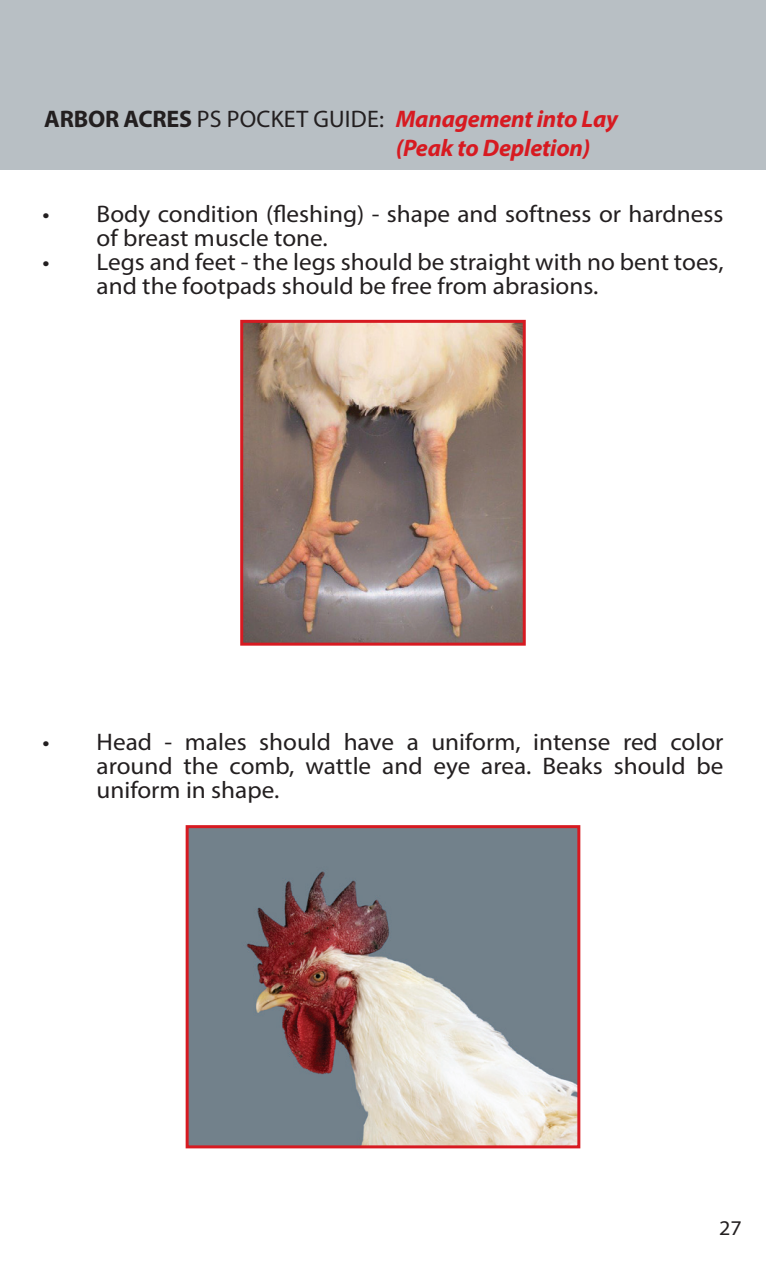
<style>
.page{position:relative;width:766px;height:1276px;background:#fff}
.page>*{position:absolute;margin:0;border:0;box-sizing:border-box;transform-origin:0 0}
.t1{font:24px/24px "Myriad Pro";color:#231f20;scale:1.05 1}
.t2{font:italic 700 24px/28.8px "Myriad Pro";letter-spacing:-.01em;color:#d71a21}
.t3{font:24px "Myriad Pro";color:#231f20}
.t4{font:21px "Myriad Pro";color:#231f20;scale:1.05 1}
.s1{font-weight:700}
</style>
<div class="page">
<div style="left:0;top:0;width:765px;height:170px;background:#b8bfc4"></div>
<img style="left:244px;top:324px;width:277px;height:317px">
<div style="left:240px;top:320px;width:285px;height:325px;border:3px solid #d71a21"></div>
<img style="left:189px;top:829px;width:387px;height:315px">
<div style="left:185px;top:825px;width:395px;height:323px;border:3px solid #d71a21"></div>
<p class="t3" style="left:44px;top:104px;width:341px"><span class="s1">ARBOR ACRES</span> PS POCKET GUIDE:</p>
<p class="t2" style="left:395px;top:103px;width:224px">Management into Lay (Peak to Depletion)</p>
<p class="t1" style="left:97px;top:202px;width:598px;text-indent:-54px">• Body condition (fleshing) - shape and softness or hardness of breast muscle tone.</p>
<p class="t1" style="left:97px;top:250px;width:598px;text-indent:-54px">• Legs and feet - the legs should be straight with no bent toes, and the footpads should be free from abrasions.</p>
<p class="t1" style="left:97px;top:730px;width:598px;text-align:justify;text-indent:-54px">• Head - males should have a uniform, intense red color around the comb, wattle and eye area. Beaks should be uniform in shape.</p>
<p class="t4" style="left:719px;top:1215px;width:23px">27</p>
</div>
